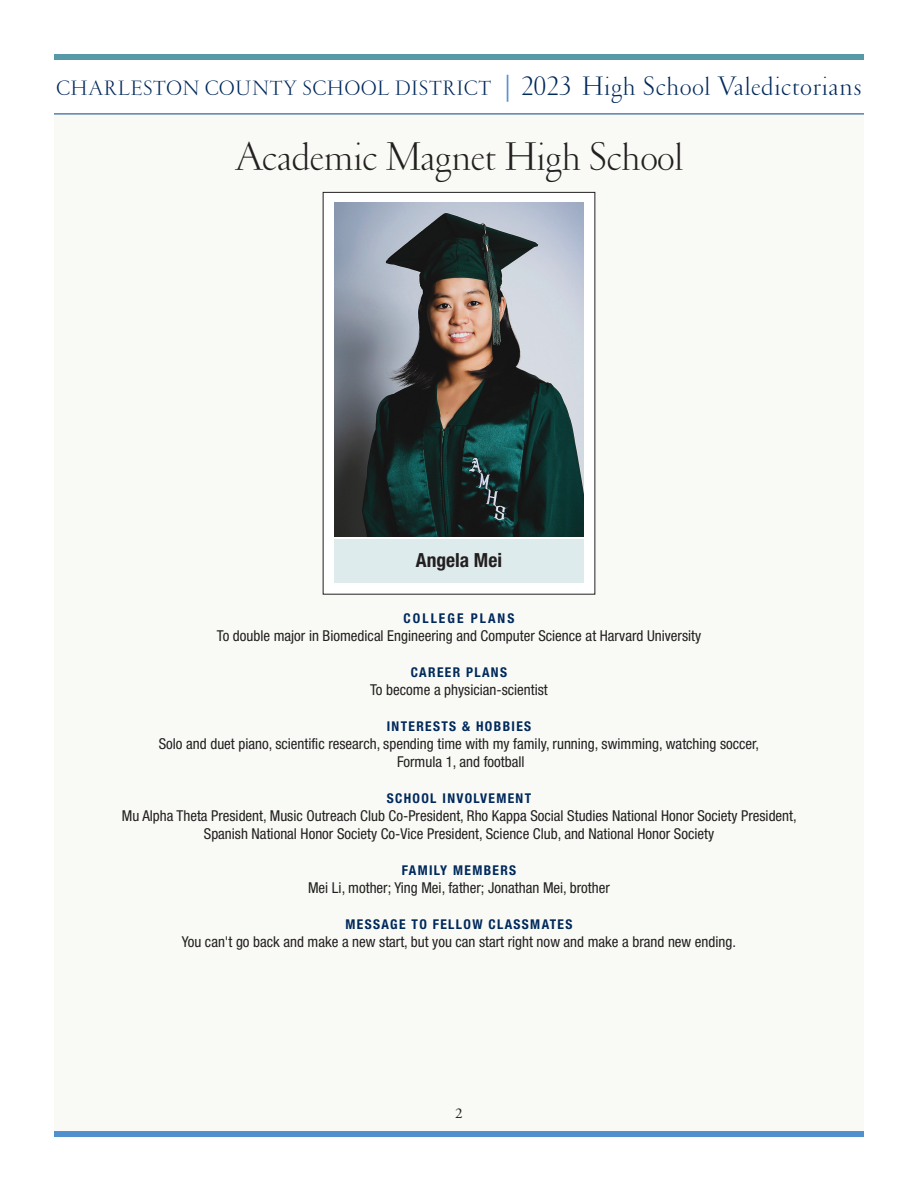
<style>
.page{position:relative;width:918px;height:1188px;background:#fff}
.page>*{position:absolute;margin:0;border:0;box-sizing:border-box;transform-origin:0 0}
.t1{font:300 40.5px "Garamond";color:#231f20}
.t2{font:300 21px "Garamond";letter-spacing:.035em;color:#00295c}
.t3{font:700 condensed 19.5px "Helvetica Neue";color:#231f20}
.t4{font:condensed 15px/18px "Helvetica Neue";color:#231f20;text-align:center}
.t5{font:15px "Adobe Garamond";color:#231f20}
.t6{font:700 condensed 13.5px "Helvetica Neue";letter-spacing:.1em;color:#00295c}
.t7{font:700 condensed 13.5px "Helvetica Neue";letter-spacing:.15em;color:#00295c}
.s1{font-family:"Adobe Garamond";font-weight:400;font-size:27px;color:#5090cc}
.s2{font-size:27px}
</style>
<div class="page">
<div style="left:54px;top:114px;width:810px;height:1022px;background:#f9faf6"></div>
<div style="left:54px;top:54px;width:810px;height:6px;background:#5799a6"></div>
<hr style="left:54px;top:114px;width:810px;height:1px;background:#054286">
<div style="left:324px;top:193px;width:270px;height:401px;background:#fff"></div>
<img style="left:334px;top:203px;width:250px;height:333px">
<div style="left:334px;top:540px;width:249px;height:43px;background:#deebed"></div>
<div style="left:54px;top:1131px;width:810px;height:6px;background:#5090cc"></div>
<h2 class="t2" style="left:56px;top:81px;width:807px">CHARLESTON COUNTY SCHOOL DISTRICT <span class="s1">|</span> <span class="s2">2023 High School Valedictorians</span></h2>
<h1 class="t1" style="left:235px;top:142px;width:450px">Academic Magnet High School</h1>
<h3 class="t3" style="left:416px;top:553px;width:88px">Angela Mei</h3>
<p class="t7" style="left:404px;top:613px;width:112px">COLLEGE PLANS</p>
<p class="t4" style="left:217px;top:628px;width:486px">To double major in Biomedical Engineering and Computer Science at Harvard University</p>
<p class="t6" style="left:411px;top:667px;width:98px">CAREER PLANS</p>
<p class="t4" style="left:370px;top:682px;width:179px">To become a physician-scientist</p>
<p class="t6" style="left:387px;top:721px;width:146px">INTERESTS &amp; HOBBIES</p>
<p class="t4" style="left:159px;top:736px;width:602px">Solo and duet piano, scientific research, spending time with my family, running, swimming, watching soccer,<br>Formula 1, and football</p>
<p class="t6" style="left:387px;top:793px;width:146px">SCHOOL INVOLVEMENT</p>
<p class="t4" style="left:122px;top:808px;width:676px">Mu Alpha Theta President, Music Outreach Club Co-President, Rho Kappa Social Studies National Honor Society President,<br>Spanish National Honor Society Co-Vice President, Science Club, and National Honor Society</p>
<p class="t6" style="left:402px;top:865px;width:116px">FAMILY MEMBERS</p>
<p class="t4" style="left:308px;top:880px;width:303px">Mei Li, mother; Ying Mei, father; Jonathan Mei, brother</p>
<p class="t6" style="left:346px;top:919px;width:228px">MESSAGE TO FELLOW CLASSMATES</p>
<p class="t4" style="left:182px;top:934px;width:556px">You can't go back and make a new start, but you can start right now and make a brand new ending.</p>
<p class="t5" style="left:455px;top:1107px;width:9px">2</p>
</div>
